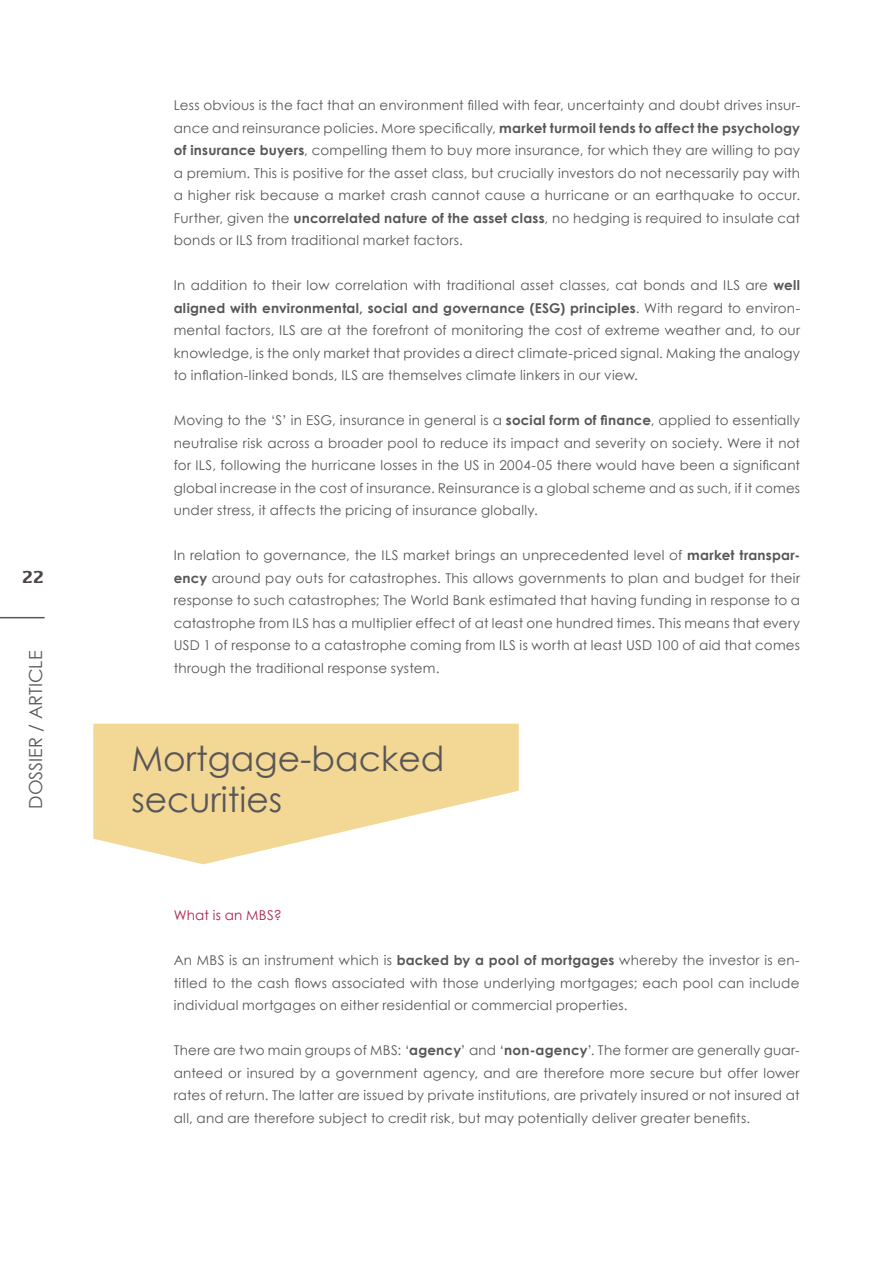
<style>
.page{position:relative;width:893px;height:1263px;background:#fff}
.page>*{position:absolute;margin:0;border:0;box-sizing:border-box;transform-origin:0 0}
.t1{font:34.5px/41.4px "Century Gothic";color:#585658}
.t2{font:18px "Century Gothic";color:#58585a}
.t3{font:700 18px "Kefa";color:#4c434c}
.t4{font:13.5px/22.5px "Century Gothic";letter-spacing:.015em;color:#585658;text-align:justify}
.t5{font:13.5px "Century Gothic";letter-spacing:.02em;color:#ac234b}
.s1{font-weight:700}
</style>
<div class="page">
<hr style="left:0;top:617px;width:45px;height:1px;background:#58585a">
<svg style="left:93px;top:724px;width:426px;height:140px;fill:#f3d794"></svg>
<h2 class="t3" style="left:22px;top:564px;width:24px">22</h2>
<h2 class="t2" style="left:25px;top:809px;width:160px;rotate:-90deg">DOSSIER / ARTICLE</h2>
<p class="t4" style="left:174px;top:94px;width:628px">Less obvious is the fact that an environment filled with fear, uncertainty and doubt drives insur&shy;ance and reinsurance policies. More specifically, <span class="s1">market turmoil tends to affect the psychology of insurance buyers</span>, compelling them to buy more insurance, for which they are willing to pay a premium. This is positive for the asset class, but crucially investors do not necessarily pay with a higher risk because a market crash cannot cause a hurricane or an earthquake to occur.<br>Further, given the <span class="s1">uncorrelated nature of the asset class</span>, no hedging is required to insulate cat bonds or ILS from traditional market factors.</p>
<p class="t4" style="left:174px;top:274px;width:628px">In addition to their low correlation with traditional asset classes, cat bonds and ILS are <span class="s1">well aligned with environmental, social and governance (ESG) principles</span>. With regard to environ&shy;mental factors, ILS are at the forefront of monitoring the cost of extreme weather and, to our knowledge, is the only market that provides a direct climate-priced signal. Making the analogy to inflation-linked bonds, ILS are themselves climate linkers in our view.</p>
<p class="t4" style="left:174px;top:409px;width:628px">Moving to the ‘S’ in ESG, insurance in general is a <span class="s1">social form of finance</span>, applied to essentially neutralise risk across a broader pool to reduce its impact and severity on society. Were it not for ILS, following the hurricane losses in the US in 2004-05 there would have been a significant global increase in the cost of insurance. Reinsurance is a global scheme and as such, if it comes under stress, it affects the pricing of insurance globally.</p>
<p class="t4" style="left:174px;top:544px;width:628px">In relation to governance, the ILS market brings an unprecedented level of <span class="s1">market transpar&shy;ency</span> around pay outs for catastrophes. This allows governments to plan and budget for their response to such catastrophes; The World Bank estimated that having funding in response to a catastrophe from ILS has a multiplier effect of at least one hundred times. This means that every USD 1 of response to a catastrophe coming from ILS is worth at least USD 100 of aid that comes through the traditional response system.</p>
<h1 class="t1" style="left:131px;top:737px;width:315px">Mortgage-backed securities</h1>
<p class="t5" style="left:174px;top:907px;width:109px">What is an MBS?</p>
<p class="t4" style="left:174px;top:949px;width:627px">An MBS is an instrument which is <span class="s1">backed by a pool of mortgages</span> whereby the investor is en&shy;titled to the cash flows associated with those underlying mortgages; each pool can include individual mortgages on either residential or commercial properties.</p>
<p class="t4" style="left:174px;top:1039px;width:627px">There are two main groups of MBS: ‘<span class="s1">agency</span>’ and ‘<span class="s1">non-agency</span>’. The former are generally guar&shy;anteed or insured by a government agency, and are therefore more secure but offer lower rates of return. The latter are issued by private institutions, are privately insured or not insured at all, and are therefore subject to credit risk, but may potentially deliver greater benefits.</p>
</div>
